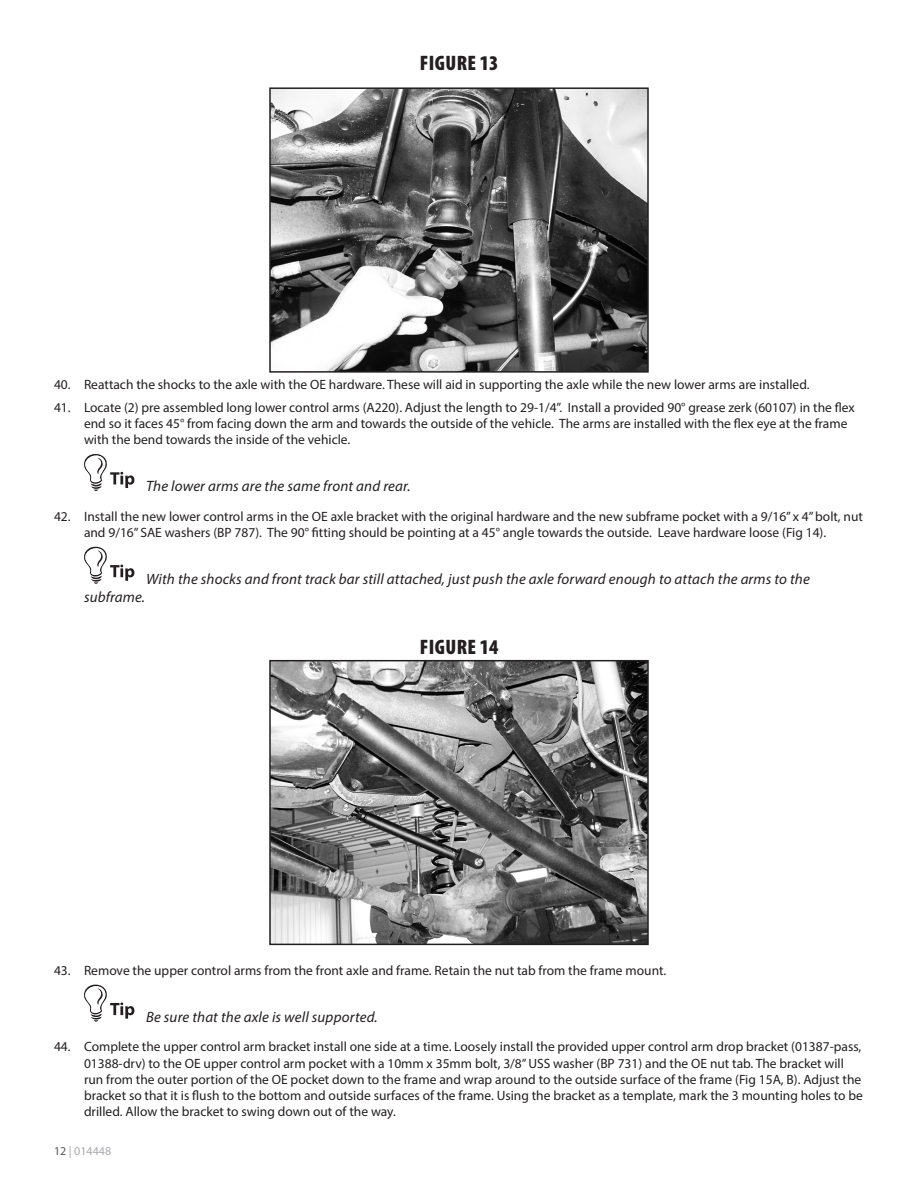
<style>
.page{position:relative;width:918px;height:1188px;background:#fff}
.page>*{position:absolute;margin:0;border:0;box-sizing:border-box;transform-origin:0 0}
.Photo-Caption{font:900 condensed 21px "Myriad Pro";letter-spacing:.02em;color:#231f20}
.Special__-_Note{font:italic 15px "Myriad Pro";letter-spacing:.01em;color:#231f20}
.t1{font:13.5px/16.2px "Myriad Pro";color:#231f20}
.t2{font:12px "Myriad Pro";color:#a8a9ad}
.s1{color:#57585a}
</style>
<div class="page">
<img style="left:272px;top:90px;width:374px;height:280px">
<div style="left:269px;top:87px;width:380px;height:286px;border:2px solid #231f20"></div>
<svg style="left:84px;top:454px;width:50px;height:37px"></svg>
<svg style="left:84px;top:546px;width:50px;height:38px"></svg>
<img style="left:272px;top:663px;width:374px;height:279px">
<div style="left:269px;top:660px;width:380px;height:285px;border:2px solid #231f20"></div>
<svg style="left:84px;top:984px;width:50px;height:38px"></svg>
<p class="Photo-Caption" style="left:420px;top:49px;width:80px">FIGURE 13</p>
<p class="t1" style="left:54px;top:376px;width:757px">40. Reattach the shocks to the axle with the OE hardware. These will aid in supporting the axle while the new lower arms are installed.</p>
<p class="t1" style="left:84px;top:399px;width:772px;text-indent:-30px">41. Locate (2) pre assembled long lower control arms (A220). Adjust the length to 29-1/4”. Install a provided 90° grease zerk (60107) in the flex end so it faces 45° from facing down the arm and towards the outside of the vehicle. The arms are installed with the flex eye at the frame with the bend towards the inside of the vehicle.</p>
<p class="Special__-_Note" style="left:146px;top:477px;width:266px">The lower arms are the same front and rear.</p>
<p class="t1" style="left:54px;top:508px;width:811px;text-align:center">42. Install the new lower control arms in the OE axle bracket with the original hardware and the new subframe pocket with a 9/16” x 4” bolt, nut and 9/16” SAE washers (BP 787). The 90° fitting should be pointing at a 45° angle towards the outside. Leave hardware loose (Fig 14).</p>
<p class="Special__-_Note" style="left:146px;top:570px;width:665px">With the shocks and front track bar still attached, just push the axle forward enough to attach the arms to the</p>
<p class="Special__-_Note" style="left:84px;top:588px;width:63px">subframe.</p>
<p class="Photo-Caption" style="left:420px;top:634px;width:80px">FIGURE 14</p>
<p class="t1" style="left:54px;top:962px;width:614px">43. Remove the upper control arms from the front axle and frame. Retain the nut tab from the frame mount.</p>
<p class="Special__-_Note" style="left:146px;top:1007px;width:233px">Be sure that the axle is well supported.</p>
<p class="t1" style="left:84px;top:1039px;width:780px;text-indent:-30px">44. Complete the upper control arm bracket install one side at a time. Loosely install the provided upper control arm drop bracket (01387-pass, 01388-drv) to the OE upper control arm pocket with a 10mm x 35mm bolt, 3/8” USS washer (BP 731) and the OE nut tab. The bracket will run from the outer portion of the OE pocket down to the frame and wrap around to the outside surface of the frame (Fig 15A, B). Adjust the bracket so that it is flush to the bottom and outside surfaces of the frame. Using the bracket as a template, mark the 3 mounting holes to be drilled. Allow the bracket to swing down out of the way.</p>
<p class="t2" style="left:54px;top:1143px;width:59px"><span class="s1">12</span> | 014448</p>
</div>
